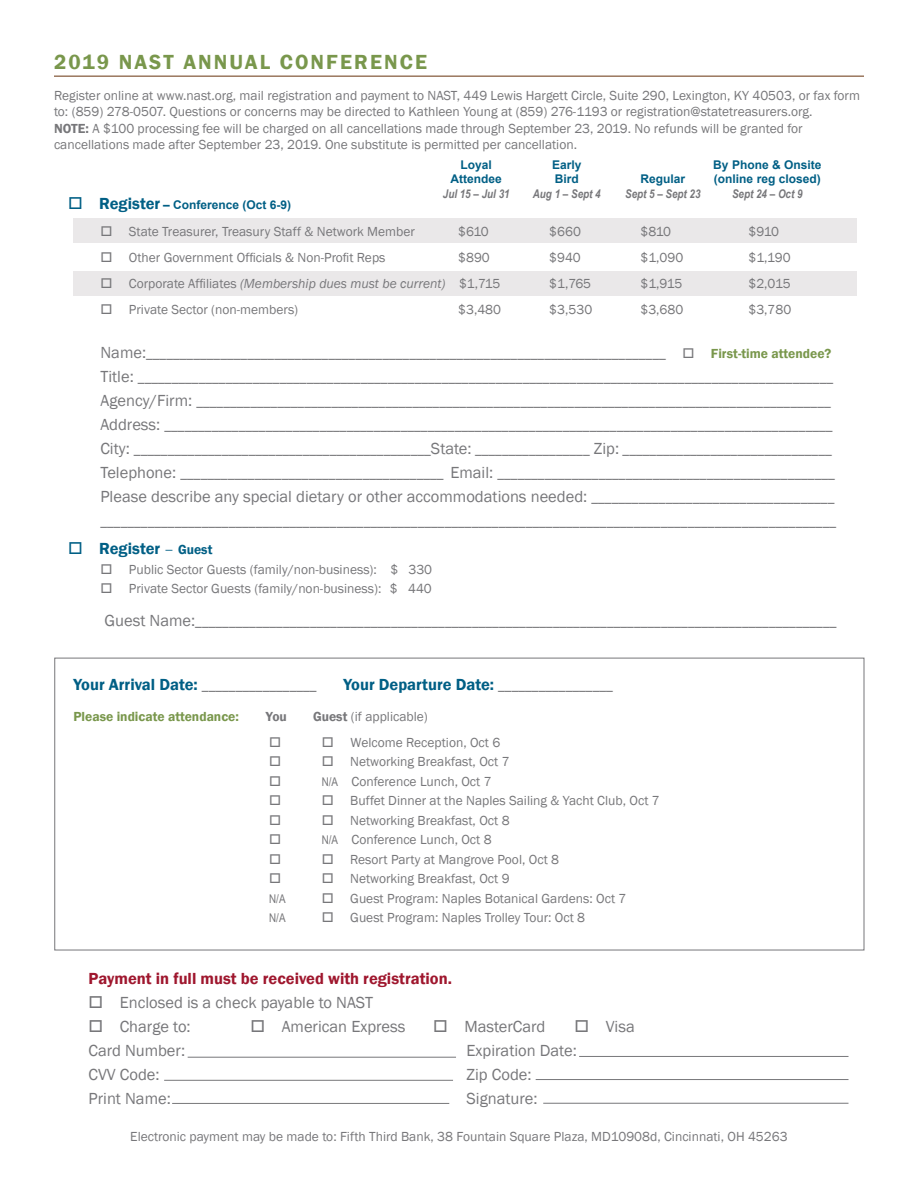
<style>
.page{position:relative;width:918px;height:1188px;background:#fff}
.page>*{position:absolute;margin:0;border:0;box-sizing:border-box;transform-origin:0 0}
.t1{font:600 21px "Franklin Gothic";letter-spacing:.1em;color:#79974c}
.t2{font:16.5px "Franklin Gothic";color:#77777a}
.t3{font:600 16.5px "Franklin Gothic";color:#005f85}
.t4{font:600 16.5px "Franklin Gothic";color:#9f172e}
.t5{font:13.5px/16.2px "Franklin Gothic";color:#77777a}
.t6{font:italic 13.5px "Franklin Gothic";color:#77777a}
.t7{font:600 13.5px "Franklin Gothic";color:#79974c}
.t8{font:600 13.5px "Franklin Gothic";color:#77777a}
.t9{font:700 12px "Arial";color:#005f85}
.t10{font:italic 700 12px "Arial Narrow";color:#77777a}
.t11{font:12px "Arial Narrow";color:#77777a}
.s1{font-weight:600}
.s2{font-family:"Franklin Gothic";font-weight:600;font-size:16.5px}
.s3{font-style:normal}
.s4{font-size:16.5px}
.s5{font-weight:600;color:#79974c}
.s6{font-size:13.5px}
.s7{font-family:"Minion Pro";font-weight:400}
.s8{font-weight:600;font-size:16.5px;color:#005f85}
.s9{font-weight:400;font-size:13.5px;color:#77777a}
.s10{font-family:"Arial Narrow";font-size:12px}
</style>
<div class="page">
<hr style="left:543px;top:1103px;width:306px;height:1px;background:#77777a">
<hr style="left:188px;top:1057px;width:268px;height:1px;background:#77777a">
<hr style="left:172px;top:1103px;width:277px;height:1px;background:#77777a">
<hr style="left:579px;top:1056px;width:270px;height:1px;background:#77777a">
<hr style="left:164px;top:1080px;width:289px;height:1px;background:#77777a">
<hr style="left:536px;top:1079px;width:313px;height:1px;background:#77777a">
<div style="left:73px;top:271px;width:783px;height:24px;background:#eae8e9"></div>
<div style="left:73px;top:219px;width:783px;height:24px;background:#eae8e9"></div>
<hr style="left:54px;top:75px;width:810px;height:2px;background:#9a775e">
<p class="t1" style="left:54px;top:49px;width:374px">2019 NAST ANNUAL CONFERENCE</p>
<p class="t5" style="left:54px;top:88px;width:808px">Register online at www.nast.org, mail registration and payment to NAST, 449 Lewis Hargett Circle, Suite 290, Lexington, KY 40503, or fax form to: (859) 278-0507. Questions or concerns may be directed to Kathleen Young at (859) 276-1193 or registration@statetreasurers.org.</p>
<p class="t5" style="left:54px;top:120px;width:750px"><span class="s1">NOTE:</span> A $100 processing fee will be charged on all cancellations made through September 23, 2019. No refunds will be granted for cancellations made after September 23, 2019. One substitute is permitted per cancellation.</p>
<p class="t9" style="left:713px;top:156px;width:110px">By Phone &amp; Onsite</p>
<p class="t9" style="left:714px;top:170px;width:108px">(online reg closed)</p>
<p class="t10" style="left:732px;top:184px;width:72px">Sept 24 – Oct 9</p>
<p class="t9" style="left:461px;top:156px;width:33px">Loyal</p>
<p class="t9" style="left:451px;top:170px;width:53px">Attendee</p>
<p class="t10" style="left:443px;top:184px;width:68px">Jul 15 – Jul 31</p>
<p class="t9" style="left:552px;top:156px;width:31px">Early</p>
<p class="t9" style="left:555px;top:170px;width:25px">Bird</p>
<p class="t10" style="left:533px;top:184px;width:69px">Aug 1 – Sept 4</p>
<p class="t9" style="left:641px;top:170px;width:46px">Regular</p>
<p class="t10" style="left:625px;top:184px;width:77px">Sept 5 – Sept 23</p>
<p class="t9" style="left:68px;top:197px;width:225px">□ <span class="s2">Register</span> – Conference (Oct 6-9)</p>
<p class="t5" style="left:100px;top:223px;width:316px">□ State Treasurer, Treasury Staff &amp; Network Member</p>
<p class="t5" style="left:458px;top:223px;width:32px">$610</p>
<p class="t5" style="left:549px;top:223px;width:33px">$660</p>
<p class="t5" style="left:640px;top:223px;width:32px">$810</p>
<p class="t5" style="left:748px;top:223px;width:32px">$910</p>
<p class="t5" style="left:100px;top:249px;width:287px">□ Other Government Officials &amp; Non-Profit Reps</p>
<p class="t5" style="left:458px;top:249px;width:33px">$890</p>
<p class="t5" style="left:549px;top:249px;width:33px">$940</p>
<p class="t5" style="left:640px;top:249px;width:44px">$1,090</p>
<p class="t5" style="left:748px;top:249px;width:44px">$1,190</p>
<p class="t6" style="left:100px;top:275px;width:402px">□ <span class="s3">Corporate Affiliates</span> (Membership dues must be current) <span class="s3">$1,715</span></p>
<p class="t5" style="left:549px;top:276px;width:43px">$1,765</p>
<p class="t5" style="left:640px;top:276px;width:44px">$1,915</p>
<p class="t5" style="left:748px;top:276px;width:44px">$2,015</p>
<p class="t5" style="left:100px;top:302px;width:199px">□ Private Sector (non-members)</p>
<p class="t5" style="left:458px;top:302px;width:44px">$3,480</p>
<p class="t5" style="left:549px;top:302px;width:44px">$3,530</p>
<p class="t5" style="left:640px;top:302px;width:44px">$3,680</p>
<p class="t5" style="left:748px;top:302px;width:44px">$3,780</p>
<p class="t5" style="left:100px;top:345px;width:733px"><span class="s4">Name:</span>_____________________________________________________________________________ □ <span class="s5">First-time attendee?</span></p>
<p class="t5" style="left:100px;top:369px;width:734px"><span class="s4">Title:</span> _______________________________________________________________________________________________________</p>
<p class="t5" style="left:100px;top:393px;width:732px"><span class="s4">Agency/Firm:</span> ______________________________________________________________________________________________</p>
<p class="t5" style="left:100px;top:417px;width:734px"><span class="s4">Address:</span> ___________________________________________________________________________________________________</p>
<p class="t5" style="left:100px;top:441px;width:733px"><span class="s4">City:</span> ____________________________________________<span class="s4">State:</span> _________________ <span class="s4">Zip:</span> _______________________________</p>
<p class="t5" style="left:100px;top:465px;width:736px"><span class="s4">Telephone:</span> _______________________________________ <span class="s4">Email:</span> __________________________________________________</p>
<p class="t2" style="left:100px;top:486px;width:736px">Please describe any special dietary or other accommodations needed: <span class="s6">____________________________________</span></p>
<p class="t5" style="left:100px;top:513px;width:737px">_____________________________________________________________________________________________________________</p>
<p class="t3" style="left:68px;top:539px;width:146px">□ Register <span class="s7">–</span> <span class="s6">Guest</span></p>
<p class="t5" style="left:100px;top:561px;width:333px">□ Public Sector Guests (family/non-business): $ 330</p>
<p class="t5" style="left:100px;top:581px;width:333px">□ Private Sector Guests (family/non-business): $ 440</p>
<p class="t5" style="left:105px;top:614px;width:734px"><span class="s4">Guest Name:</span>_______________________________________________________________________________________________</p>
<p class="t5" style="left:73px;top:677px;width:245px"><span class="s8">Your Arrival Date:</span> _________________</p>
<p class="t3" style="left:343px;top:674px;width:271px">Your Departure Date: <span class="s9">_________________</span></p>
<p class="t7" style="left:73px;top:708px;width:167px">Please indicate attendance:</p>
<p class="t8" style="left:266px;top:708px;width:22px">You</p>
<p class="t5" style="left:313px;top:709px;width:116px"><span class="s1">Guest</span> (if applicable)</p>
<p class="t5" style="left:322px;top:734px;width:180px">□ Welcome Reception, Oct 6</p>
<p class="t5" style="left:322px;top:754px;width:189px">□ Networking Breakfast, Oct 7</p>
<p class="t5" style="left:322px;top:773px;width:171px"><span class="s10">N/A</span> Conference Lunch, Oct 7</p>
<p class="t5" style="left:322px;top:793px;width:340px">□ Buffet Dinner at the Naples Sailing &amp; Yacht Club, Oct 7</p>
<p class="t5" style="left:322px;top:812px;width:189px">□ Networking Breakfast, Oct 8</p>
<p class="t5" style="left:322px;top:832px;width:171px"><span class="s10">N/A</span> Conference Lunch, Oct 8</p>
<p class="t5" style="left:322px;top:851px;width:239px">□ Resort Party at Mangrove Pool, Oct 8</p>
<p class="t5" style="left:322px;top:871px;width:189px">□ Networking Breakfast, Oct 9</p>
<p class="t11" style="left:269px;top:890px;width:18px">N/A</p>
<p class="t5" style="left:322px;top:890px;width:306px">□ Guest Program: Naples Botanical Gardens: Oct 7</p>
<p class="t11" style="left:269px;top:909px;width:18px">N/A</p>
<p class="t5" style="left:322px;top:910px;width:265px">□ Guest Program: Naples Trolley Tour: Oct 8</p>
<p class="t4" style="left:89px;top:968px;width:365px">Payment in full must be received with registration.</p>
<p class="t2" style="left:89px;top:992px;width:286px">□ Enclosed is a check payable to NAST</p>
<p class="t2" style="left:89px;top:1016px;width:104px">□ Charge to:</p>
<p class="t2" style="left:251px;top:1016px;width:156px">□ American Express</p>
<p class="t2" style="left:433px;top:1016px;width:114px">□ MasterCard</p>
<p class="t2" style="left:575px;top:1016px;width:62px">□ Visa</p>
<p class="t2" style="left:89px;top:1040px;width:98px">Card Number:</p>
<p class="t2" style="left:467px;top:1040px;width:112px">Expiration Date:</p>
<p class="t2" style="left:89px;top:1064px;width:73px">CVV Code:</p>
<p class="t2" style="left:467px;top:1064px;width:67px">Zip Code:</p>
<p class="t2" style="left:89px;top:1088px;width:84px">Print Name:</p>
<p class="t2" style="left:467px;top:1088px;width:73px">Signature:</p>
<p class="t5" style="left:130px;top:1129px;width:659px">Electronic payment may be made to: Fifth Third Bank, 38 Fountain Square Plaza, MD10908d, Cincinnati, OH 45263</p>
</div>
